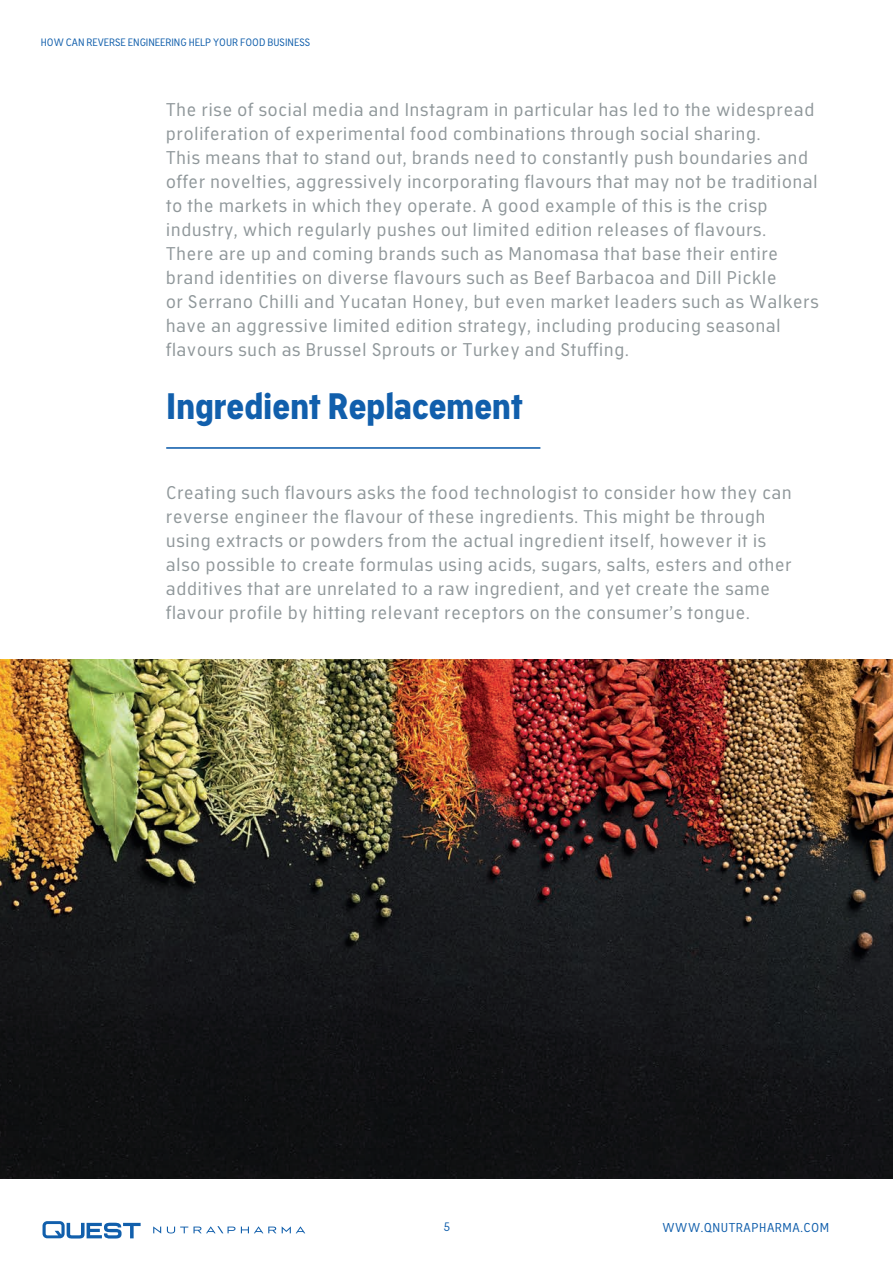
<style>
.page{position:relative;width:893px;height:1263px;background:#fff}
.page>*{position:absolute;margin:0;border:0;box-sizing:border-box;transform-origin:0 0}
.t1{font:700 36px "Academy Sans";color:#115fac}
.t2{font:18px/24px "Academy Sans";letter-spacing:.05em;color:#8f979a}
.t3{font:12.6px "Academy Sans";letter-spacing:.045em;color:#115fac}
.t4{font:12px "Academy Sans";color:#115fac}
.t5{font:10.5px "Academy Sans";color:#115fac}
</style>
<div class="page">
<svg style="left:43px;top:1221px;width:98px;height:17px"></svg>
<svg style="left:153px;top:1226px;width:8px;height:7px"></svg>
<svg style="left:167px;top:1226px;width:68px;height:7px"></svg>
<svg style="left:241px;top:1226px;width:35px;height:7px"></svg>
<svg style="left:282px;top:1226px;width:23px;height:7px"></svg>
<hr style="left:166px;top:447px;width:374px;height:2px;background:#115fac">
<img style="left:0;top:660px;width:893px;height:519px">
<p class="t5" style="left:41px;top:36px;width:271px">HOW CAN REVERSE ENGINEERING HELP YOUR FOOD BUSINESS</p>
<p class="t2" style="left:166px;top:98px;width:654px">The rise of social media and Instagram in particular has led to the widespread proliferation of experimental food combinations through social sharing.<br>This means that to stand out, brands need to constantly push boundaries and offer novelties, aggressively incorporating flavours that may not be traditional to the markets in which they operate. A good example of this is the crisp industry, which regularly pushes out limited edition releases of flavours.<br>There are up and coming brands such as Manomasa that base their entire brand identities on diverse flavours such as Beef Barbacoa and Dill Pickle<br>or Serrano Chilli and Yucatan Honey, but even market leaders such as Walkers have an aggressive limited edition strategy, including producing seasonal flavours such as Brussel Sprouts or Turkey and Stuffing.</p>
<h1 class="t1" style="left:166px;top:386px;width:358px">Ingredient Replacement</h1>
<p class="t2" style="left:166px;top:481px;width:627px">Creating such flavours asks the food technologist to consider how they can reverse engineer the flavour of these ingredients. This might be through using extracts or powders from the actual ingredient itself, however it is also possible to create formulas using acids, sugars, salts, esters and other additives that are unrelated to a raw ingredient, and yet create the same flavour profile by hitting relevant receptors on the consumer’s tongue.</p>
<p class="t4" style="left:443px;top:1220px;width:8px">5</p>
<p class="t3" style="left:662px;top:1220px;width:168px">WWW.QNUTRAPHARMA.COM</p>
</div>
